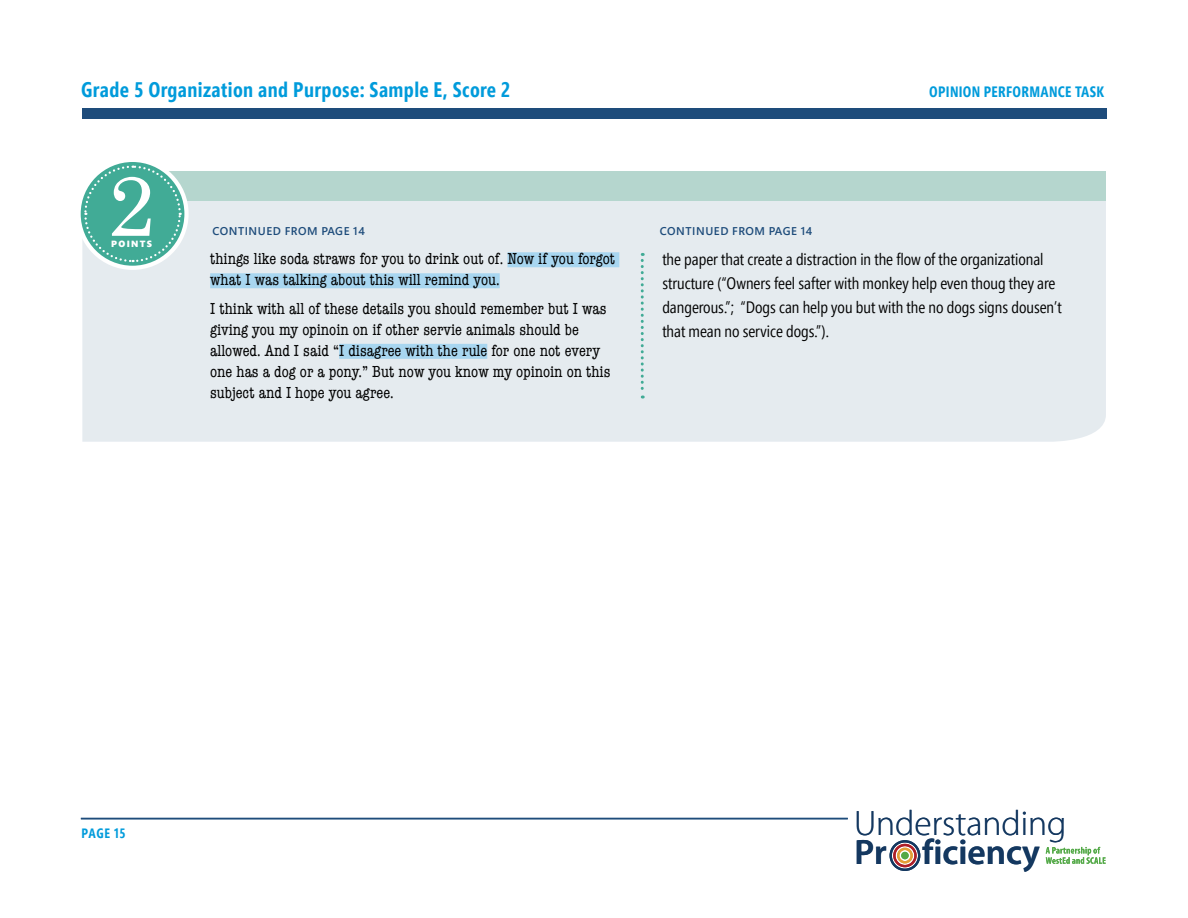
<style>
.page{position:relative;width:1188px;height:918px;background:#fff}
.page>*{position:absolute;margin:0;border:0;box-sizing:border-box;transform-origin:0 0}
.score_numeric{font:85.5px "Century Schoolbook";color:#fff}
.t1{font:300 35.4px "Myriad Pro";color:#143860}
.t2{font:600 35.4px "Myriad Pro";color:#143860}
.p2_info_header{font:700 21px "Segoe Pro Cond";letter-spacing:.02em;color:#009bdb}
.Student_Response_Bod{font:condensed 16.5px/21px "American Typewriter";color:#000}
.Rationale_Body{font:16.5px/24px "Segoe Pro Cond";color:#000}
.p2_info_header-2{font:700 15px "Segoe Pro Cond";letter-spacing:.02em;color:#009bdb}
.t3{font:700 13.5px "Segoe Pro Cond";letter-spacing:.05em;color:#009bdb}
.continued_from_marke{font:600 11.25px "Segoe Pro";letter-spacing:.05em;color:#1e4c7b}
.score_points{font:900 9px "Segoe Pro";letter-spacing:.15em;color:#fff}
</style>
<div class="page">
<div style="left:82px;top:108px;width:1025px;height:10px;background:#1e4c7b"></div>
<hr style="left:81px;top:818px;width:767px;height:1px;background:#1e4c7b">
<svg style="left:1046px;top:847px;width:60px;height:17px"></svg>
<div style="left:890px;top:840px;width:30px;height:31px;border:2px solid #143860;border-radius:50%"></div>
<div style="left:893px;top:844px;width:24px;height:23px;border:2px solid #ad1f28;border-radius:50%"></div>
<div style="left:897px;top:848px;width:16px;height:15px;border:2px solid #e49f39;border-radius:50%"></div>
<div style="left:901px;top:852px;width:8px;height:7px;background:#53a947;border-radius:50%"></div>
<div style="left:82px;top:201px;width:1024px;height:241px;background:#e5ebef"></div>
<div style="left:141px;top:172px;width:965px;height:29px;background:#b5d6ce"></div>
<svg style="left:79px;top:160px;width:108px;height:108px"></svg>
<div style="left:77px;top:158px;width:112px;height:112px;border:4px solid #fff;border-radius:50%"></div>
<svg style="left:83px;top:164px;width:99px;height:99px"></svg>
<svg style="left:641px;top:253px;width:3px;height:146px"></svg>
<div style="left:507px;top:252px;width:112px;height:15px;background:#a8d6f0"></div>
<div style="left:210px;top:273px;width:290px;height:15px;background:#a8d6f0"></div>
<div style="left:339px;top:344px;width:148px;height:15px;background:#a8d6f0"></div>
<h2 class="p2_info_header" style="left:81px;top:76px;width:431px">Grade 5 Organization and Purpose: Sample E, Score 2</h2>
<h2 class="p2_info_header-2" style="left:929px;top:82px;width:176px">OPINION PERFORMANCE TASK</h2>
<h2 class="score_numeric" style="left:108px;top:152px;width:49px">2</h2>
<h2 class="score_points" style="left:111px;top:238px;width:42px">POINTS</h2>
<h2 class="continued_from_marke" style="left:212px;top:224px;width:154px">CONTINUED FROM PAGE 14</h2>
<p class="Student_Response_Bod" style="left:210px;top:248px;width:406px">things like soda straws for you to drink out of. Now if you forgot what I was talking about this will remind you.</p>
<p class="Student_Response_Bod" style="left:210px;top:297px;width:402px">I think with all of these details you should remember but I was giving you my opinoin on if other servie animals should be allowed. And I said “I disagree with the rule for one not every one has a dog or a pony.” But now you know my opinoin on this subject and I hope you agree.</p>
<h2 class="continued_from_marke" style="left:660px;top:224px;width:154px">CONTINUED FROM PAGE 14</h2>
<p class="Rationale_Body" style="left:662px;top:248px;width:401px">the paper that create a distraction in the flow of the organizational structure (“Owners feel safter with monkey help even thoug they are dangerous.”; “Dogs can help you but with the no dogs signs dousen’t that mean no service dogs.”).</p>
<p class="t3" style="left:82px;top:825px;width:45px">PAGE 15</p>
<h2 class="t1" style="left:854px;top:802px;width:214px">Understanding</h2>
<h2 class="t2" style="left:854px;top:830px;width:187px">Pr ficiency</h2>
</div>
